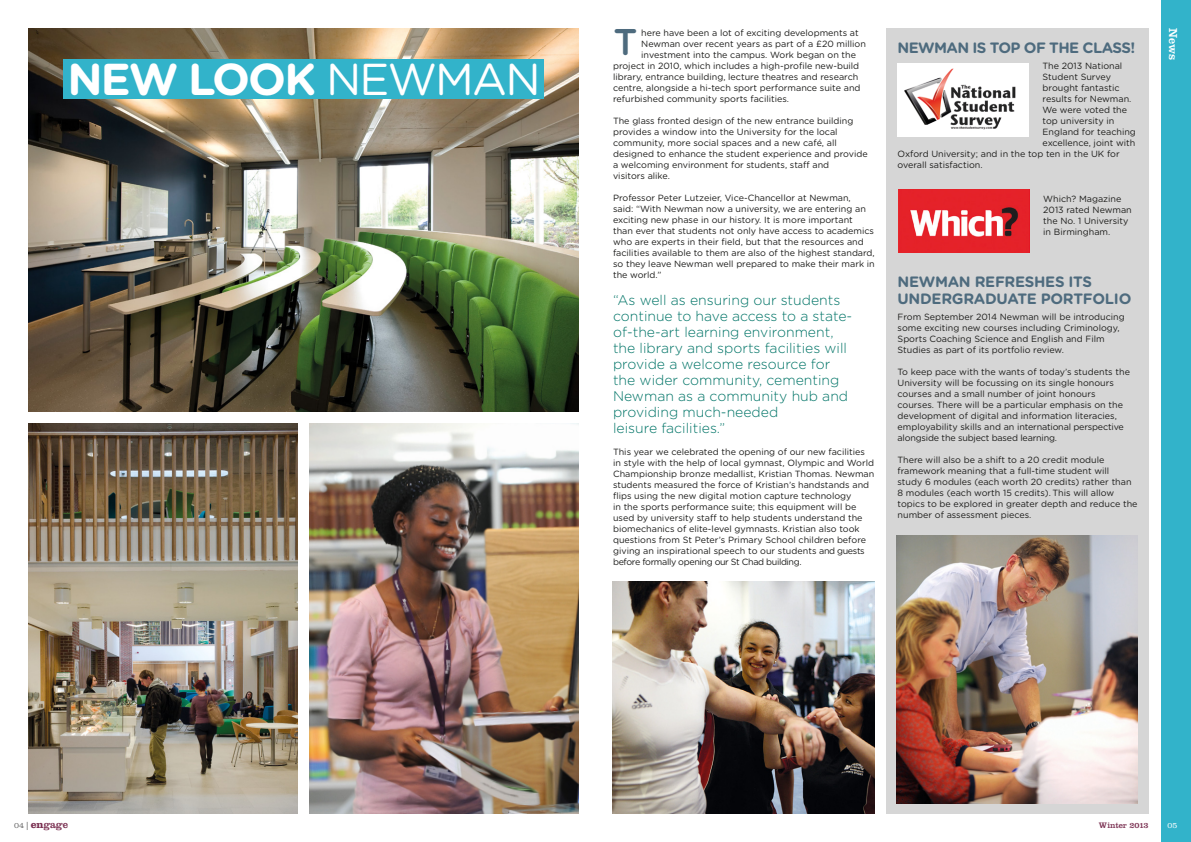
<style>
.page{position:relative;width:1191px;height:842px;background:#fff}
.page>*{position:absolute;margin:0;border:0;box-sizing:border-box;transform-origin:0 0}
.t1{font:700 44.7px "Gotham Rounded";letter-spacing:-.04em;color:#fff}
.t2{font:500 37.2px "Gotham Rounded";color:#4e6b7e}
.t3{font:700 15px/17px "Gotham Rounded";letter-spacing:-.02em;color:#4e6b7e}
.t4{font:700 15px "Gotham Rounded";letter-spacing:-.04em;color:#4e6b7e}
.t5{font:300 14px/16px "Gotham Rounded";color:#007467}
.t6{font:12px "Clarendon LT Std";color:#fff}
.t7{font:10.6px "Clarendon LT Std";color:#7a3051}
.t8{font:9px/11px "Gotham Rounded";color:#1d1d1b}
.t9{font:8.3px "Clarendon LT Std";color:#7a3051}
.t10{font:300 8.1px "Clarendon LT Std";color:#fff}
.s1{font-weight:400}
.s2{font-weight:300;font-size:8.1px;color:#686868}
.s3{font-size:8.1px;color:#686868}
.s4{font-weight:700}
</style>
<div class="page">
<div style="left:886px;top:28px;width:262px;height:786px;background:#d6d6d6"></div>
<div style="left:1161px;top:0;width:30px;height:842px;background:#32b3ca"></div>
<img style="left:612px;top:581px;width:262px;height:233px">
<img style="left:897px;top:63px;width:131px;height:73px">
<img style="left:897px;top:536px;width:240px;height:268px">
<img style="left:898px;top:189px;width:131px;height:63px">
<img style="left:28px;top:28px;width:550px;height:383px">
<img style="left:28px;top:423px;width:269px;height:391px">
<img style="left:309px;top:423px;width:269px;height:391px">
<div style="left:64px;top:60px;width:480px;height:39px;background:#32b3ca"></div>
<h1 class="t1" style="left:67px;top:46px;width:475px">NEW LOOK <span class="s1">NEWMAN</span></h1>
<p class="t8" style="left:641px;top:27px;width:219px">here have been a lot of exciting developments at</p>
<p class="t8" style="left:641px;top:38px;width:226px">Newman over recent years as part of a £20 million</p>
<p class="t8" style="left:641px;top:49px;width:216px">investment into the campus. Work began on the</p>
<p class="t8" style="left:613px;top:60px;width:248px">project in 2010, which includes a high-profile new-build</p>
<p class="t8" style="left:613px;top:71px;width:247px">library, entrance building, lecture theatres and research</p>
<p class="t8" style="left:613px;top:82px;width:249px">centre, alongside a hi-tech sport performance suite and</p>
<p class="t8" style="left:613px;top:93px;width:178px">refurbished community sports facilities.</p>
<p class="t8" style="left:613px;top:115px;width:256px">The glass fronted design of the new entrance building provides a window into the University for the local community, more social spaces and a new café, all designed to enhance the student experience and provide a welcoming environment for students, staff and<br>visitors alike.</p>
<p class="t8" style="left:613px;top:192px;width:263px">Professor Peter Lutzeier, Vice-Chancellor at Newman,<br>said: “With Newman now a university, we are entering an exciting new phase in our history. It is more important than ever that students not only have access to academics who are experts in their field, but that the resources and facilities available to them are also of the highest standard, so they leave Newman well prepared to make their mark in the world.”</p>
<p class="t5" style="left:613px;top:291px;width:241px">“As well as ensuring our students continue to have access to a state&shy;of-the-art learning environment, the library and sports facilities will provide a welcome resource for the wider community, cementing<br>Newman as a community hub and providing much-needed<br>leisure facilities.”</p>
<p class="t8" style="left:613px;top:446px;width:263px">This year we celebrated the opening of our new facilities in style with the help of local gymnast, Olympic and World Championship bronze medallist, Kristian Thomas. Newman students measured the force of Kristian’s handstands and flips using the new digital motion capture technology<br>in the sports performance suite; this equipment will be used by university staff to help students understand the biomechanics of elite-level gymnasts. Kristian also took questions from St Peter’s Primary School children before giving an inspirational speech to our students and guests before formally opening our St Chad building.</p>
<h2 class="t2" style="left:613px;top:16px;width:26px">T</h2>
<h3 class="t4" style="left:897px;top:36px;width:239px">NEWMAN IS TOP OF THE CLASS!</h3>
<p class="t8" style="left:1042px;top:60px;width:81px">The 2013 National</p>
<p class="t8" style="left:1042px;top:71px;width:70px">Student Survey</p>
<p class="t8" style="left:1042px;top:82px;width:78px">brought fantastic</p>
<p class="t8" style="left:1042px;top:93px;width:90px">results for Newman.</p>
<p class="t8" style="left:1042px;top:104px;width:86px">We were voted the</p>
<p class="t8" style="left:1042px;top:115px;width:73px">top university in</p>
<p class="t8" style="left:1042px;top:126px;width:95px">England for teaching</p>
<p class="t8" style="left:1042px;top:137px;width:94px">excellence, joint with</p>
<p class="t8" style="left:897px;top:148px;width:224px">Oxford University; and in the top ten in the UK for</p>
<p class="t8" style="left:897px;top:159px;width:87px">overall satisfaction.</p>
<p class="t8" style="left:1043px;top:192px;width:90px">Which? Magazine<br>2013 rated Newman the No. 1 University in Birmingham.</p>
<h3 class="t3" style="left:897px;top:272px;width:235px">NEWMAN REFRESHES ITS<br>UNDERGRADUATE PORTFOLIO</h3>
<p class="t8" style="left:897px;top:311px;width:229px">From September 2014 Newman will be introducing some exciting new courses including Criminology, Sports Coaching Science and English and Film Studies as part of its portfolio review.</p>
<p class="t8" style="left:897px;top:366px;width:234px">To keep pace with the wants of today’s students the University will be focussing on its single honours courses and a small number of joint honours courses. There will be a particular emphasis on the development of digital and information literacies, employability skills and an international perspective alongside the subject based learning.</p>
<p class="t8" style="left:897px;top:454px;width:241px">There will also be a shift to a 20 credit module framework meaning that a full-time student will<br>study 6 modules (each worth 20 credits) rather than 8 modules (each worth 15 credits). This will allow topics to be explored in greater depth and reduce the number of assessment pieces.</p>
<h3 class="t6" style="left:1180px;top:28px;width:33px;rotate:90deg">News</h3>
<p class="t7" style="left:14px;top:818px;width:55px"><span class="s2">04</span> <span class="s3">|</span> <span class="s4">en</span>gage</p>
<p class="t9" style="left:1099px;top:820px;width:51px">Winter 2013</p>
<p class="t10" style="left:1167px;top:820px;width:11px">05</p>
</div>
